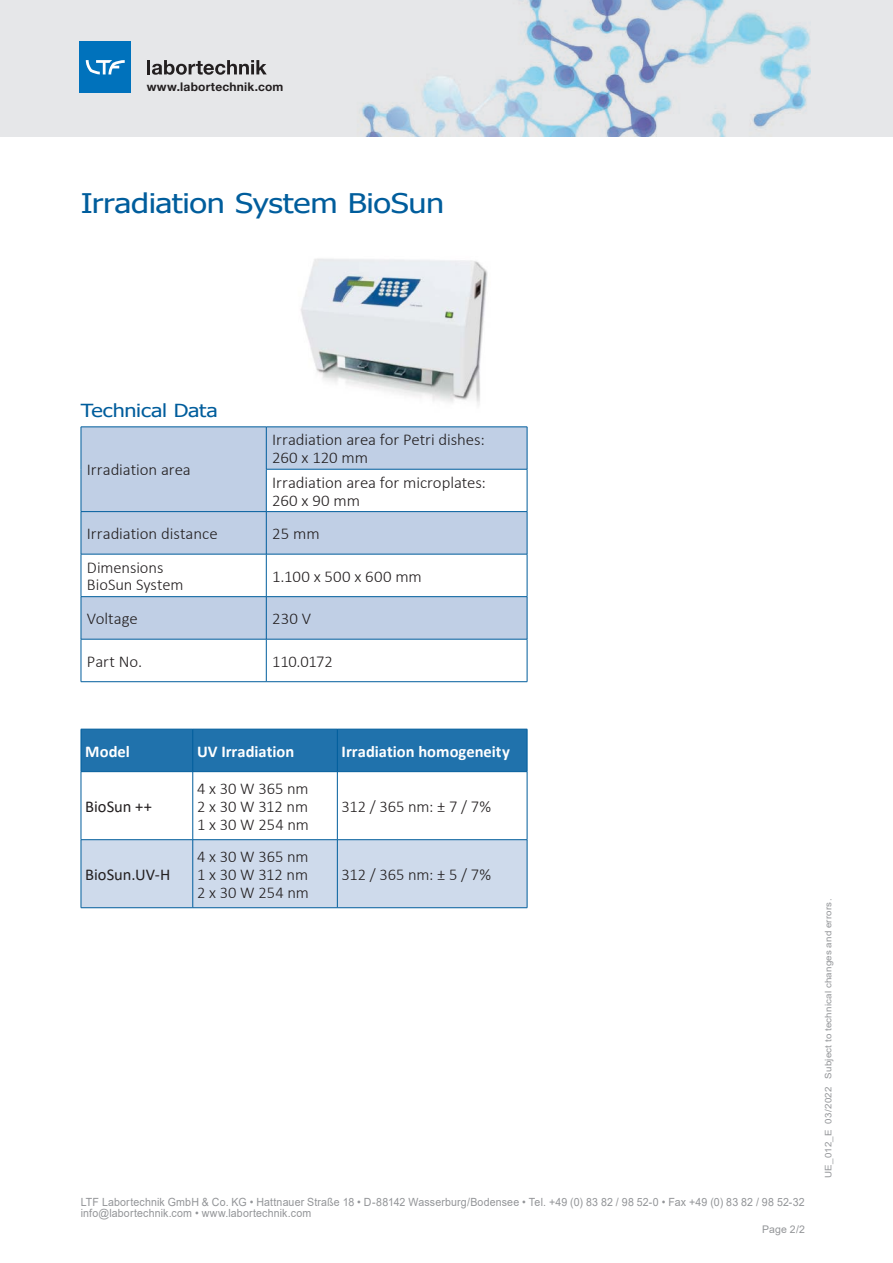
<style>
.page{position:relative;width:893px;height:1263px;background:#fff}
.page>*{position:absolute;margin:0;border:0;box-sizing:border-box;transform-origin:0 0}
.Headline{font:27px "Tahoma";letter-spacing:-.01em;color:#005d9c;scale:1.2 1}
.Subline{font:18px "Tahoma";letter-spacing:-.01em;color:#005d9c;scale:1.2 1}
.Tabelle_registerhalt{font:300 16.5px/18px "Calibri";letter-spacing:-.005em;color:#231f20}
.Tabelle_registerhalt-2{font:700 16.5px "Calibri";color:#fff}
.Tabelle_registerhalt-3{font:16.5px "Calibri";color:#231f20}
.Tabelle_registerhalt-4{font:300 16.5px "Calibri";letter-spacing:.015em;color:#231f20}
.t1{font:700 12px "Helvetica Neue LT Std";letter-spacing:.015em;color:#231f20}
.t2{font:11.25px/11.2px "Arial";letter-spacing:.015em;color:#939598;scale:.94 1}
.t3{font:10.5px "Arial";color:#939598}
.t4{font:9px "Arial";letter-spacing:.02em;color:#939598;scale:1.08 1}
</style>
<div class="page">
<div style="left:0;top:0;width:893px;height:136px;background:#e6e7e9"></div>
<img style="left:361px;top:0;width:449px;height:136px">
<hr style="left:147px;top:60px;width:3px;height:14px;background:#231f20">
<svg style="left:152px;top:60px;width:115px;height:15px"></svg>
<div style="left:80px;top:42px;width:51px;height:51px;background:#0072bc"></div>
<svg style="left:86px;top:60px;width:39px;height:14px"></svg>
<img style="left:300px;top:258px;width:188px;height:147px">
<svg style="left:82px;top:428px;width:445px;height:211px;fill:#c0cfe5"></svg>
<hr style="left:266px;top:427px;width:1px;height:42px;background:#005d9c">
<hr style="left:266px;top:469px;width:261px;height:1px;background:#005d9c">
<hr style="left:266px;top:469px;width:1px;height:42px;background:#005d9c">
<hr style="left:81px;top:511px;width:185px;height:1px;background:#005d9c">
<hr style="left:266px;top:511px;width:261px;height:1px;background:#005d9c">
<hr style="left:266px;top:512px;width:1px;height:42px;background:#005d9c">
<hr style="left:81px;top:554px;width:185px;height:1px;background:#005d9c">
<hr style="left:266px;top:554px;width:261px;height:1px;background:#005d9c">
<hr style="left:266px;top:554px;width:1px;height:42px;background:#005d9c">
<hr style="left:81px;top:596px;width:185px;height:1px;background:#005d9c">
<hr style="left:266px;top:596px;width:261px;height:1px;background:#005d9c">
<hr style="left:266px;top:597px;width:1px;height:42px;background:#005d9c">
<hr style="left:266px;top:639px;width:1px;height:42px;background:#005d9c">
<hr style="left:81px;top:427px;width:185px;height:1px;background:#005d9c">
<hr style="left:81px;top:427px;width:1px;height:42px;background:#005d9c">
<hr style="left:266px;top:427px;width:261px;height:1px;background:#005d9c">
<hr style="left:527px;top:427px;width:1px;height:42px;background:#005d9c">
<hr style="left:81px;top:469px;width:1px;height:42px;background:#005d9c">
<hr style="left:527px;top:469px;width:1px;height:42px;background:#005d9c">
<hr style="left:81px;top:512px;width:1px;height:42px;background:#005d9c">
<hr style="left:527px;top:512px;width:1px;height:42px;background:#005d9c">
<hr style="left:81px;top:554px;width:1px;height:42px;background:#005d9c">
<hr style="left:527px;top:554px;width:1px;height:42px;background:#005d9c">
<hr style="left:81px;top:597px;width:1px;height:42px;background:#005d9c">
<hr style="left:527px;top:597px;width:1px;height:42px;background:#005d9c">
<hr style="left:81px;top:639px;width:185px;height:1px;background:#005d9c">
<hr style="left:81px;top:639px;width:1px;height:42px;background:#005d9c">
<hr style="left:266px;top:639px;width:261px;height:1px;background:#005d9c">
<hr style="left:527px;top:639px;width:1px;height:42px;background:#005d9c">
<hr style="left:81px;top:681px;width:185px;height:1px;background:#005d9c">
<hr style="left:266px;top:681px;width:261px;height:1px;background:#005d9c">
<div style="left:82px;top:730px;width:445px;height:41px;background:#2072ac"></div>
<div style="left:82px;top:840px;width:445px;height:67px;background:#cedaeb"></div>
<hr style="left:81px;top:729px;width:112px;height:1px;background:#005d9c">
<hr style="left:81px;top:729px;width:1px;height:42px;background:#005d9c">
<hr style="left:193px;top:729px;width:144px;height:1px;background:#005d9c">
<hr style="left:193px;top:729px;width:1px;height:42px;background:#005d9c">
<hr style="left:337px;top:729px;width:190px;height:1px;background:#005d9c">
<hr style="left:337px;top:729px;width:1px;height:42px;background:#005d9c">
<hr style="left:527px;top:729px;width:1px;height:42px;background:#005d9c">
<hr style="left:81px;top:771px;width:112px;height:1px;background:#005d9c">
<hr style="left:81px;top:772px;width:1px;height:67px;background:#005d9c">
<hr style="left:193px;top:771px;width:144px;height:1px;background:#005d9c">
<hr style="left:193px;top:772px;width:1px;height:67px;background:#005d9c">
<hr style="left:337px;top:771px;width:190px;height:1px;background:#005d9c">
<hr style="left:337px;top:772px;width:1px;height:67px;background:#005d9c">
<hr style="left:527px;top:772px;width:1px;height:67px;background:#005d9c">
<hr style="left:81px;top:839px;width:112px;height:1px;background:#005d9c">
<hr style="left:81px;top:840px;width:1px;height:67px;background:#005d9c">
<hr style="left:193px;top:839px;width:144px;height:1px;background:#005d9c">
<hr style="left:193px;top:840px;width:1px;height:67px;background:#005d9c">
<hr style="left:337px;top:839px;width:190px;height:1px;background:#005d9c">
<hr style="left:337px;top:840px;width:1px;height:67px;background:#005d9c">
<hr style="left:527px;top:840px;width:1px;height:67px;background:#005d9c">
<hr style="left:81px;top:907px;width:112px;height:1px;background:#005d9c">
<hr style="left:193px;top:907px;width:144px;height:1px;background:#005d9c">
<hr style="left:337px;top:907px;width:190px;height:1px;background:#005d9c">
<p class="t1" style="left:147px;top:79px;width:138px">www.labortechnik.com</p>
<p class="Headline" style="left:81px;top:185px;width:304px">Irradiation System BioSun</p>
<p class="Subline" style="left:81px;top:399px;width:116px">Technical Data</p>
<p class="Tabelle_registerhalt" style="left:87px;top:461px;width:105px">Irradiation area</p>
<p class="Tabelle_registerhalt" style="left:272px;top:431px;width:214px">Irradiation area for Petri dishes:<br>260 x 120 mm</p>
<p class="Tabelle_registerhalt" style="left:272px;top:473px;width:215px">Irradiation area for microplates:<br>260 x 90 mm</p>
<p class="Tabelle_registerhalt" style="left:87px;top:524px;width:132px">Irradiation distance</p>
<p class="Tabelle_registerhalt" style="left:272px;top:524px;width:49px">25 mm</p>
<p class="Tabelle_registerhalt" style="left:87px;top:559px;width:98px;line-height:16.5px">Dimensions<br>BioSun System</p>
<p class="Tabelle_registerhalt-4" style="left:272px;top:566px;width:151px">1.100 x 500 x 600 mm</p>
<p class="Tabelle_registerhalt" style="left:87px;top:609px;width:52px">Voltage</p>
<p class="Tabelle_registerhalt" style="left:272px;top:609px;width:40px">230 V</p>
<p class="Tabelle_registerhalt" style="left:87px;top:652px;width:57px">Part No.</p>
<p class="Tabelle_registerhalt" style="left:272px;top:652px;width:62px">110.0172</p>
<p class="Tabelle_registerhalt-2" style="left:85px;top:739px;width:46px">Model</p>
<p class="Tabelle_registerhalt-2" style="left:197px;top:739px;width:99px">UV Irradiation</p>
<p class="Tabelle_registerhalt-2" style="left:342px;top:739px;width:170px">Irradiation homogeneity</p>
<p class="Tabelle_registerhalt-3" style="left:85px;top:795px;width:68px">BioSun ++</p>
<p class="Tabelle_registerhalt-3" style="left:85px;top:863px;width:87px">BioSun.UV-H</p>
<p class="Tabelle_registerhalt" style="left:197px;top:779px;width:113px">4 x 30 W 365 nm</p>
<p class="Tabelle_registerhalt" style="left:197px;top:797px;width:113px">2 x 30 W 312 nm</p>
<p class="Tabelle_registerhalt" style="left:197px;top:815px;width:113px">1 x 30 W 254 nm</p>
<p class="Tabelle_registerhalt" style="left:197px;top:847px;width:113px">4 x 30 W 365 nm</p>
<p class="Tabelle_registerhalt" style="left:197px;top:865px;width:113px">1 x 30 W 312 nm</p>
<p class="Tabelle_registerhalt" style="left:197px;top:883px;width:113px">2 x 30 W 254 nm</p>
<p class="Tabelle_registerhalt" style="left:342px;top:797px;width:151px">312 / 365 nm: ± 7 / 7%</p>
<p class="Tabelle_registerhalt" style="left:342px;top:865px;width:151px">312 / 365 nm: ± 5 / 7%</p>
<p class="t2" style="left:81px;top:1196px;width:771px">LTF Labortechnik GmbH &amp; Co. KG • Hattnauer Straße 18 • D-88142 Wasserburg/Bodensee • Tel. +49 (0) 83 82 / 98 52-0 • Fax +49 (0) 83 82 / 98 52-32 info@labortechnik.com • www.labortechnik.com</p>
<p class="t3" style="left:762px;top:1222px;width:45px">Page 2/2</p>
<p class="t4" style="left:822px;top:1178px;width:260px;rotate:-90deg">UE_012_E 03/2022 Subject to technical changes and errors.</p>
</div>
